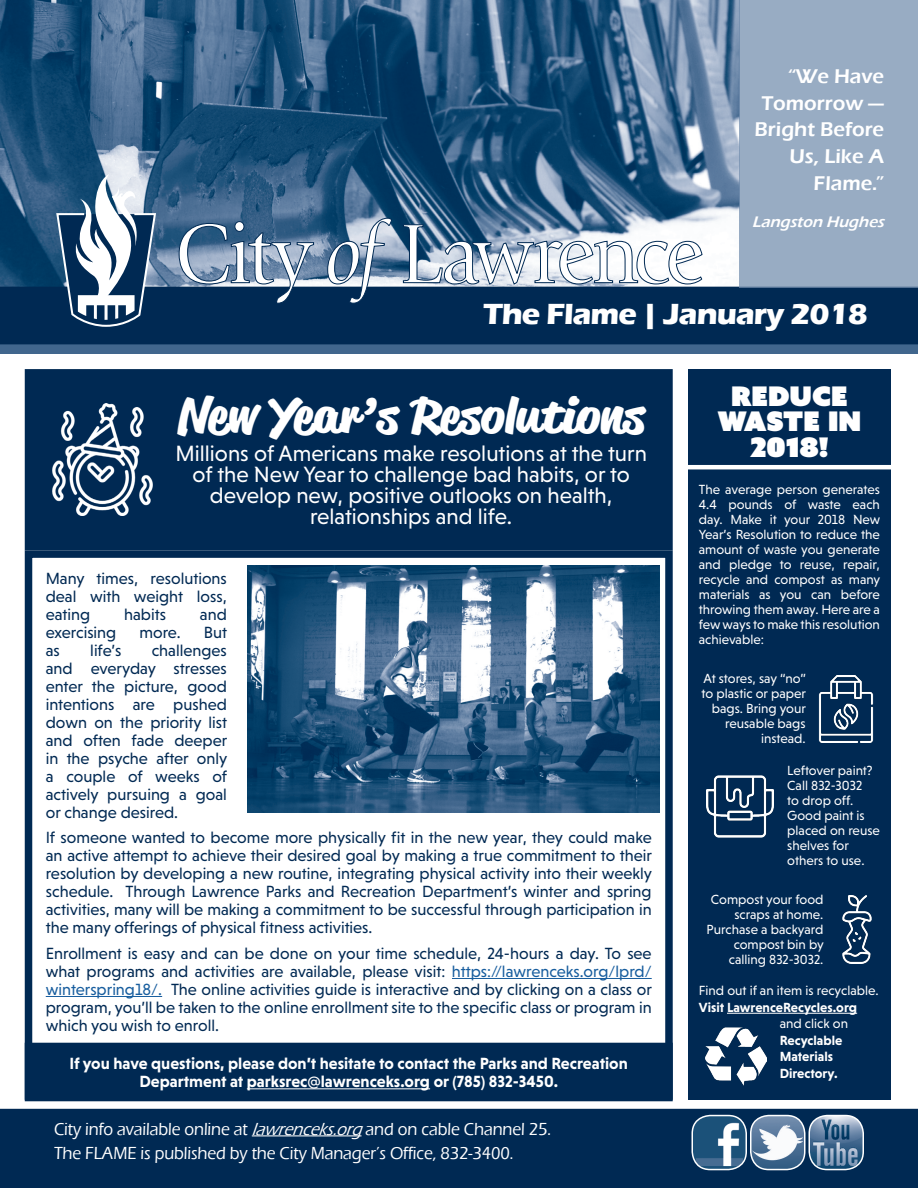
<style>
.page{position:relative;width:918px;height:1188px;background:#fff}
.page>*{position:absolute;margin:0;border:0;box-sizing:border-box;transform-origin:0 0}
.Body_Copy{font:700 48px "Reklame Script";color:#fff}
.Body_Copy_with_Drop{font:700 30px "Eras ITC";letter-spacing:-.03em;color:#fff}
.Body_Copy-2{font:27px/25.5px "Azo Sans Uber";color:#fff;text-align:center}
.Body_Copy-3{font:22.5px/21px "Niveau Grotesk";color:#fff;text-align:center}
.Headlines{font:600 20.4px/26.7px "Eras ITC";color:#fff;text-align:right}
.Sub-Head{font:500 18px "Eras ITC";letter-spacing:-.005em;color:#fff;scale:.92 1}
.Body_Copy-4{font:16.5px/18px "Niveau Grotesk";color:#002953;text-align:justify}
.Body_Copy-5{font:700 16.5px/18px "Niveau Grotesk";color:#fff;text-align:center}
.Headlines-2{font:italic 600 15.75px "Eras ITC";color:#fff}
.Body_Copy-6{font:13.5px/15px "Niveau Grotesk";color:#fff;text-align:right}
.Body_Copy-7{font:700 13.5px/16.5px "Niveau Grotesk";color:#fff}
.s1{color:#175d9e}
.s2{font-style:italic}
.s3{font-weight:700}
.s4{font-weight:400}
</style>
<div class="page">
<div style="left:688px;top:369px;width:203px;height:731px;background:#002953"></div>
<img style="left:0;top:0;width:740px;height:287px">
<div style="left:0;top:1109px;width:918px;height:79px;background:#002953"></div>
<hr style="left:252px;top:1135px;width:110px;height:1px;background:#fff">
<img style="left:692px;top:1116px;width:54px;height:54px">
<div style="left:692px;top:1115px;width:55px;height:55px;border:2px solid #fff;border-radius:18px"></div>
<img style="left:751px;top:1116px;width:54px;height:54px">
<div style="left:750px;top:1115px;width:56px;height:55px;border:2px solid #fff;border-radius:18px"></div>
<img style="left:809px;top:1116px;width:54px;height:54px">
<div style="left:809px;top:1115px;width:55px;height:55px;border:2px solid #fff;border-radius:18px"></div>
<div style="left:0;top:321px;width:918px;height:32px;background:#41668d"></div>
<div style="left:0;top:287px;width:918px;height:57px;background:#002953"></div>
<svg style="left:178px;top:221px;width:137px;height:83px;background:#66819e"></svg>
<svg style="left:327px;top:217px;width:66px;height:87px"></svg>
<svg style="left:403px;top:224px;width:300px;height:61px"></svg>
<svg style="left:55px;top:174px;width:102px;height:167px"></svg>
<div style="left:740px;top:0;width:178px;height:288px;background:#98acc3"></div>
<hr style="left:452px;top:978px;width:200px;height:1px;background:#175d9e">
<hr style="left:46px;top:996px;width:116px;height:1px;background:#175d9e">
<div style="left:25px;top:550px;width:648px;height:550px;border:8px solid #002953"></div>
<img style="left:247px;top:566px;width:412px;height:246px">
<div style="left:29px;top:373px;width:640px;height:174px;background:#002953"></div>
<div style="left:25px;top:369px;width:648px;height:181px;border:8px solid #002953"></div>
<div style="left:26px;top:1043px;width:646px;height:58px;background:#002953"></div>
<hr style="left:247px;top:1088px;width:183px;height:1px;background:#fff">
<img style="left:52px;top:404px;width:101px;height:112px">
<hr style="left:727px;top:1013px;width:130px;height:1px;background:#fff">
<hr style="left:680px;top:465px;width:225px;height:4px;background:#fff">
<img style="left:706px;top:775px;width:68px;height:63px">
<img style="left:818px;top:675px;width:56px;height:68px">
<img style="left:706px;top:1027px;width:60px;height:59px">
<img style="left:842px;top:896px;width:30px;height:67px">
<p class="Headlines" style="left:755px;top:63px;width:131px">“We Have<br>Tomorrow —<br>Bright Before<br>Us, Like A<br>Flame.”</p>
<p class="Headlines-2" style="left:752px;top:213px;width:137px">Langston Hughes</p>
<p class="Body_Copy_with_Drop" style="left:483px;top:297px;width:386px">The Flame | January 2018</p>
<p class="Body_Copy" style="left:178px;top:382px;width:468px">New Year’s Resolutions</p>
<p class="Body_Copy-3" style="left:175px;top:442px;width:473px">Millions of Americans make resolutions at the turn of the New Year to challenge bad habits, or to develop new, positive outlooks on health, relationships and life.</p>
<p class="Body_Copy-4" style="left:46px;top:569px;width:183px">Many times, resolutions deal with weight loss, eating</p>
<p class="Body_Copy-4" style="left:124px;top:605px;width:43px">habits</p>
<p class="Body_Copy-4" style="left:200px;top:605px;width:28px">and</p>
<p class="Body_Copy-4" style="left:46px;top:623px;width:72px">exercising</p>
<p class="Body_Copy-4" style="left:139px;top:623px;width:43px">more.</p>
<p class="Body_Copy-4" style="left:204px;top:623px;width:25px">But</p>
<p class="Body_Copy-4" style="left:46px;top:641px;width:16px">as</p>
<p class="Body_Copy-4" style="left:90px;top:641px;width:33px">life’s</p>
<p class="Body_Copy-4" style="left:46px;top:641px;width:183px;text-indent:106px">challenges and everyday stresses enter the picture, good intentions are pushed down on the priority list and often fade deeper in the psyche after only a couple of weeks of actively pursuing a goal or change desired.</p>
<p class="Body_Copy-4" style="left:46px;top:829px;width:608px">If someone wanted to become more physically fit in the new year, they could make an active attempt to achieve their desired goal by making a true commitment to their resolution by developing a new routine, integrating physical activity into their weekly schedule. Through Lawrence Parks and Recreation Department’s winter and spring activities, many will be making a commitment to be successful through participation in the many offerings of physical fitness activities.</p>
<p class="Body_Copy-4" style="left:46px;top:944px;width:608px">Enrollment is easy and can be done on your time schedule, 24-hours a day. To see what programs and activities are available, please visit: <span class="s1">https://lawrenceks.org/lprd/ winterspring18/.</span> The online activities guide is interactive and by clicking on a class or program, you’ll be taken to the online enrollment site to the specific class or program in which you wish to enroll.</p>
<p class="Body_Copy-5" style="left:70px;top:1054px;width:560px">If you have questions, please don’t hesitate to contact the Parks and Recreation<br>Department at parksrec@lawrenceks.org or (785) 832-3450.</p>
<p class="Sub-Head" style="left:54px;top:1119px;width:542px">City info available online at <span class="s2">lawrenceks.org</span>and on cable Channel 25.</p>
<p class="Sub-Head" style="left:54px;top:1143px;width:501px">The FLAME is published by the City Manager’s Office, 832-3400.</p>
<p class="Body_Copy-2" style="left:718px;top:383px;width:145px">REDUCE<br>WASTE IN<br>2018!</p>
<p class="Body_Copy-6" style="left:699px;top:482px;width:183px;text-align:justify">The average person generates 4.4 pounds of waste each day. Make it your 2018 New Year’s Resolution to reduce the amount of waste you generate and pledge to reuse, repair, recycle and compost as many materials as you can before throwing them away. Here are a few ways to make this resolution achievable:</p>
<p class="Body_Copy-6" style="left:702px;top:671px;width:106px">At stores, say “no” to plastic or paper bags. Bring your reusable bags instead.</p>
<p class="Body_Copy-6" style="left:787px;top:762px;width:94px;text-align:left">Leftover paint?<br>Call 832-3032<br>to drop off.<br>Good paint is placed on reuse shelves for others to use.</p>
<p class="Body_Copy-6" style="left:707px;top:892px;width:119px">Compost your food scraps at home.<br>Purchase a backyard compost bin by calling 832-3032.</p>
<p class="Body_Copy-6" style="left:699px;top:982px;width:181px;line-height:16.5px;text-align:left">Find out if an item is recyclable.<br><span class="s3">Visit LawrenceRecycles.org</span></p>
<p class="Body_Copy-7" style="left:780px;top:1015px;width:70px"><span class="s4">and click on<br></span>Recyclable<br>Materials<br>Directory.</p>
</div>
